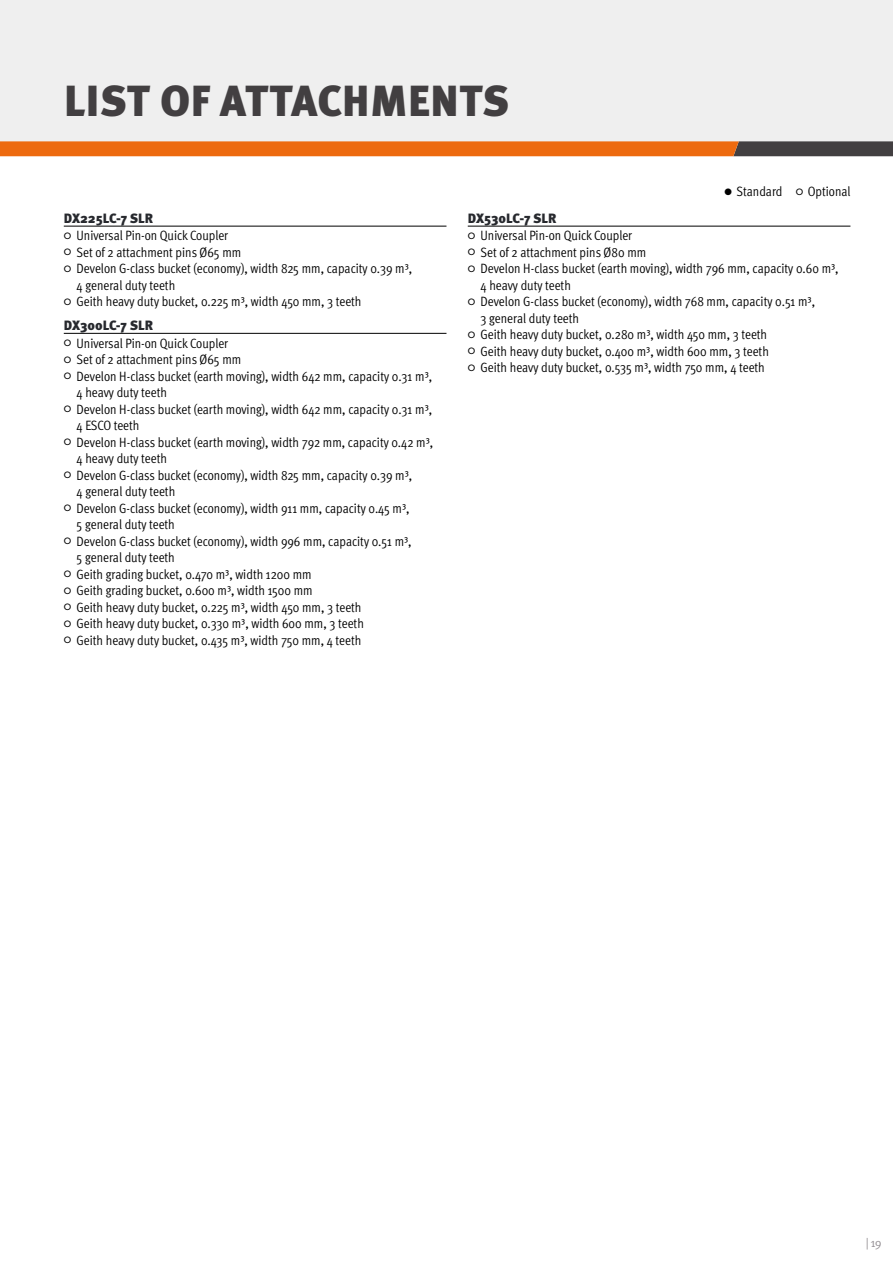
<style>
.page{position:relative;width:893px;height:1263px;background:#fff}
.page>*{position:absolute;margin:0;border:0;box-sizing:border-box;transform-origin:0 0}
.t1{font:900 43.5px "Meta Pro";letter-spacing:.01em;color:#423f41}
.t2{font:13.5px/16.5px "Meta Pro Cond Norm";color:#000}
.t3{font:900 13.5px "Meta Pro";color:#27292e}
.t4{font:12px "Meta Pro Norm";color:#979296}
.s1{font-family:"Meta Pro Norm";font-size:9px}
</style>
<div class="page">
<div style="left:0;top:0;width:893px;height:141px;background:#efefef"></div>
<svg style="left:0;top:141px;width:893px;height:15px;background:#cf661d"></svg>
<hr style="left:64px;top:226px;width:382px;height:1px;background:#000">
<hr style="left:64px;top:333px;width:382px;height:1px;background:#000">
<hr style="left:468px;top:226px;width:382px;height:1px;background:#000">
<h1 class="t1" style="left:64px;top:67px;width:447px">LIST OF ATTACHMENTS</h1>
<p class="t2" style="left:725px;top:182px;width:127px"><span class="s1">●</span> Standard <span class="s1">○</span> Optional</p>
<p class="t3" style="left:64px;top:207px;width:91px">DX225LC-7 SLR</p>
<p class="t2" style="left:64px;top:227px;width:166px"><span class="s1">○</span> Universal Pin-on Quick Coupler</p>
<p class="t2" style="left:64px;top:243px;width:179px"><span class="s1">○</span> Set of 2 attachment pins Ø65 mm</p>
<p class="t2" style="left:77px;top:260px;width:337px;text-indent:-13px"><span class="s1">○</span> Develon G-class bucket (economy), width 825 mm, capacity 0.39 m3,<br>4 general duty teeth</p>
<p class="t2" style="left:64px;top:293px;width:299px"><span class="s1">○</span> Geith heavy duty bucket, 0.225 m3, width 450 mm, 3 teeth</p>
<p class="t3" style="left:64px;top:315px;width:91px">DX300LC-7 SLR</p>
<p class="t2" style="left:64px;top:334px;width:166px"><span class="s1">○</span> Universal Pin-on Quick Coupler</p>
<p class="t2" style="left:64px;top:350px;width:179px"><span class="s1">○</span> Set of 2 attachment pins Ø65 mm</p>
<p class="t2" style="left:77px;top:367px;width:357px;text-indent:-13px"><span class="s1">○</span> Develon H-class bucket (earth moving), width 642 mm, capacity 0.31 m3,<br>4 heavy duty teeth</p>
<p class="t2" style="left:77px;top:400px;width:357px;text-indent:-13px"><span class="s1">○</span> Develon H-class bucket (earth moving), width 642 mm, capacity 0.31 m3,<br>4 ESCO teeth</p>
<p class="t2" style="left:77px;top:433px;width:358px;text-indent:-13px"><span class="s1">○</span> Develon H-class bucket (earth moving), width 792 mm, capacity 0.42 m3,<br>4 heavy duty teeth</p>
<p class="t2" style="left:77px;top:466px;width:337px;text-indent:-13px"><span class="s1">○</span> Develon G-class bucket (economy), width 825 mm, capacity 0.39 m3,<br>4 general duty teeth</p>
<p class="t2" style="left:77px;top:499px;width:335px;text-indent:-13px"><span class="s1">○</span> Develon G-class bucket (economy), width 911 mm, capacity 0.45 m3,<br>5 general duty teeth</p>
<p class="t2" style="left:77px;top:532px;width:337px;text-indent:-13px"><span class="s1">○</span> Develon G-class bucket (economy), width 996 mm, capacity 0.51 m3,<br>5 general duty teeth</p>
<p class="t2" style="left:64px;top:565px;width:249px"><span class="s1">○</span> Geith grading bucket, 0.470 m3, width 1200 mm</p>
<p class="t2" style="left:64px;top:581px;width:250px"><span class="s1">○</span> Geith grading bucket, 0.600 m3, width 1500 mm</p>
<p class="t2" style="left:64px;top:598px;width:299px"><span class="s1">○</span> Geith heavy duty bucket, 0.225 m3, width 450 mm, 3 teeth</p>
<p class="t2" style="left:64px;top:614px;width:302px"><span class="s1">○</span> Geith heavy duty bucket, 0.330 m3, width 600 mm, 3 teeth</p>
<p class="t2" style="left:64px;top:631px;width:299px"><span class="s1">○</span> Geith heavy duty bucket, 0.435 m3, width 750 mm, 4 teeth</p>
<p class="t3" style="left:468px;top:207px;width:90px">DX530LC-7 SLR</p>
<p class="t2" style="left:468px;top:227px;width:166px"><span class="s1">○</span> Universal Pin-on Quick Coupler</p>
<p class="t2" style="left:468px;top:243px;width:180px"><span class="s1">○</span> Set of 2 attachment pins Ø80 mm</p>
<p class="t2" style="left:480px;top:260px;width:360px;text-indent:-13px"><span class="s1">○</span> Develon H-class bucket (earth moving), width 796 mm, capacity 0.60 m3,<br>4 heavy duty teeth</p>
<p class="t2" style="left:480px;top:293px;width:336px;text-indent:-13px"><span class="s1">○</span> Develon G-class bucket (economy), width 768 mm, capacity 0.51 m3,<br>3 general duty teeth</p>
<p class="t2" style="left:468px;top:326px;width:301px"><span class="s1">○</span> Geith heavy duty bucket, 0.280 m3, width 450 mm, 3 teeth</p>
<p class="t2" style="left:468px;top:342px;width:303px"><span class="s1">○</span> Geith heavy duty bucket, 0.400 m3, width 600 mm, 3 teeth</p>
<p class="t2" style="left:468px;top:359px;width:299px"><span class="s1">○</span> Geith heavy duty bucket, 0.535 m3, width 750 mm, 4 teeth</p>
<p class="t4" style="left:866px;top:1233px;width:17px">| 19</p>
</div>
